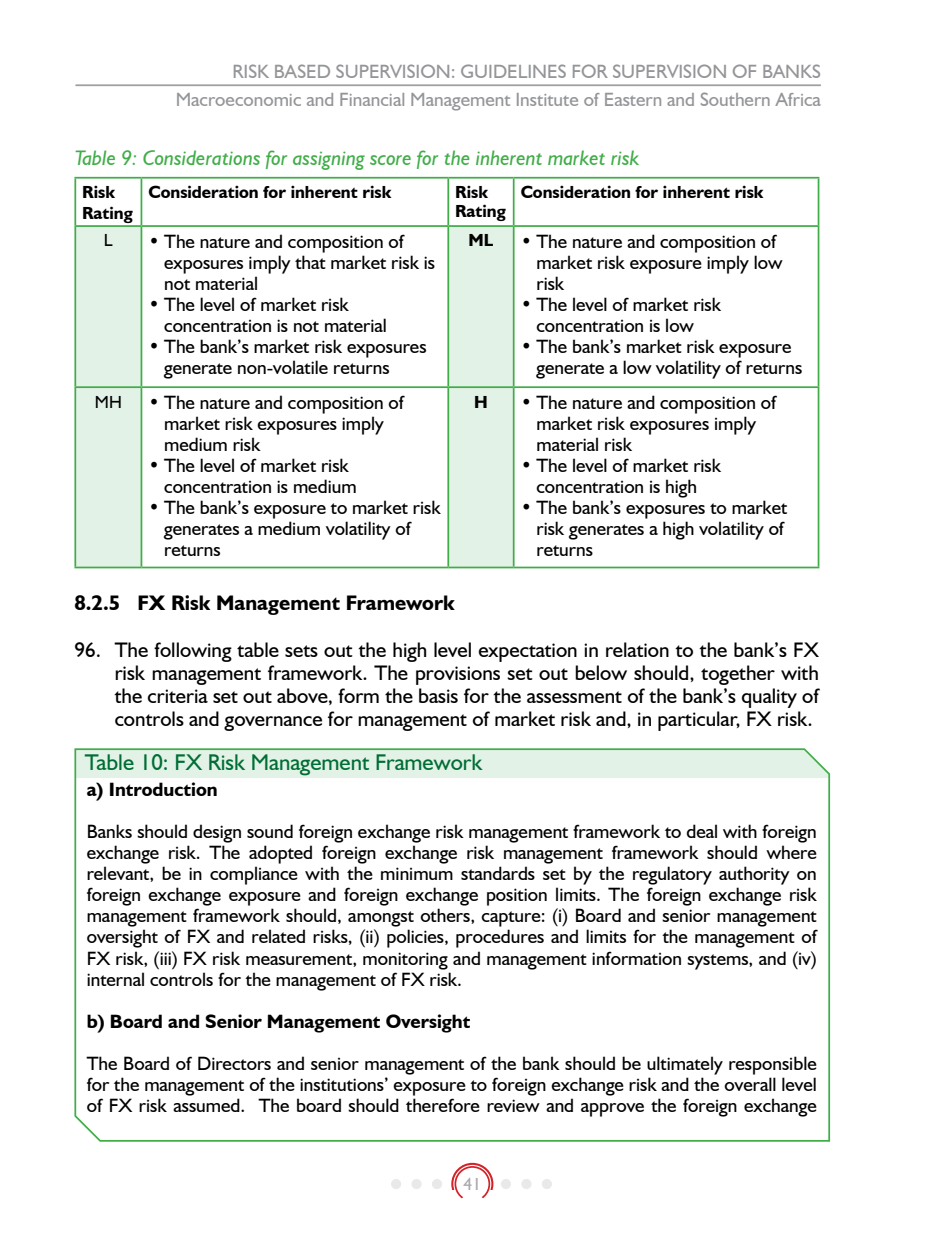
<style>
.page{position:relative;width:943px;height:1241px;background:#fff}
.page>*{position:absolute;margin:0;border:0;box-sizing:border-box;transform-origin:0 0}
.t1{font:22.75px "Humanist 521 BT";color:#006e34}
.t2{font:21px/23.1px "Humanist 521 BT";color:#000}
.t3{font:italic 21px "Humanist 521 BT";color:#41ad49}
.t4{font:700 21px "Humanist 521 BT";color:#000}
.t5{font:19.25px/21px "Humanist 521 BT";color:#000}
.t6{font:19.25px "Humanist 521 BT";color:#939598}
.t7{font:700 19.25px "Humanist 521 BT";color:#000}
.t8{font:700 17.5px/21px "Humanist 521 BT";color:#000}
.t9{font:17.5px "Humanist 521 BT";color:#000}
.t10{font:17.5px "Humanist 521 BT";color:#a7a9ac}
</style>
<div class="page">
<hr style="left:75px;top:84px;width:745px;height:2px;background:#9d9fa2">
<div style="left:451px;top:1162px;width:42px;height:42px;border:2px solid #d2232a;border-radius:50%"></div>
<div style="left:451px;top:1189px;width:44px;height:20px;background:#fff"></div>
<div style="left:391px;top:1178px;width:10px;height:10px;background:#e9e9ea;border-radius:50%"></div>
<div style="left:411px;top:1178px;width:10px;height:10px;background:#e9e9ea;border-radius:50%"></div>
<div style="left:432px;top:1178px;width:10px;height:10px;background:#e9e9ea;border-radius:50%"></div>
<div style="left:454px;top:1165px;width:36px;height:36px;border:2px solid #d2232a;border-radius:50%"></div>
<div style="left:501px;top:1178px;width:10px;height:10px;background:#e9e9ea;border-radius:50%"></div>
<div style="left:521px;top:1178px;width:10px;height:10px;background:#e9e9ea;border-radius:50%"></div>
<div style="left:542px;top:1178px;width:10px;height:10px;background:#e9e9ea;border-radius:50%"></div>
<svg style="left:456px;top:1187px;width:33px;height:14px"></svg>
<svg style="left:74px;top:748px;width:757px;height:394px"></svg>
<svg style="left:76px;top:227px;width:437px;height:339px"></svg>
<hr style="left:817px;top:227px;width:2px;height:159px;background:#41ad49">
<hr style="left:141px;top:177px;width:307px;height:1px;background:#41ad49">
<hr style="left:513px;top:177px;width:306px;height:1px;background:#41ad49">
<hr style="left:817px;top:178px;width:2px;height:47px;background:#41ad49">
<hr style="left:141px;top:225px;width:307px;height:2px;background:#41ad49">
<hr style="left:513px;top:225px;width:306px;height:2px;background:#41ad49">
<hr style="left:74px;top:177px;width:67px;height:1px;background:#41ad49">
<hr style="left:74px;top:178px;width:2px;height:47px;background:#41ad49">
<hr style="left:141px;top:178px;width:1px;height:47px;background:#41ad49">
<hr style="left:448px;top:177px;width:65px;height:1px;background:#41ad49">
<hr style="left:447px;top:178px;width:2px;height:47px;background:#41ad49">
<hr style="left:513px;top:178px;width:1px;height:47px;background:#41ad49">
<hr style="left:141px;top:386px;width:307px;height:2px;background:#41ad49">
<hr style="left:141px;top:566px;width:307px;height:2px;background:#41ad49">
<hr style="left:513px;top:386px;width:306px;height:2px;background:#41ad49">
<hr style="left:817px;top:388px;width:2px;height:178px;background:#41ad49">
<hr style="left:513px;top:566px;width:306px;height:2px;background:#41ad49">
<hr style="left:74px;top:225px;width:67px;height:2px;background:#41ad49">
<hr style="left:74px;top:227px;width:2px;height:159px;background:#41ad49">
<hr style="left:141px;top:227px;width:1px;height:159px;background:#41ad49">
<hr style="left:74px;top:386px;width:67px;height:2px;background:#41ad49">
<hr style="left:74px;top:388px;width:2px;height:178px;background:#41ad49">
<hr style="left:141px;top:388px;width:1px;height:178px;background:#41ad49">
<hr style="left:74px;top:566px;width:67px;height:2px;background:#41ad49">
<hr style="left:448px;top:225px;width:65px;height:2px;background:#41ad49">
<hr style="left:447px;top:227px;width:2px;height:159px;background:#41ad49">
<hr style="left:513px;top:227px;width:1px;height:159px;background:#41ad49">
<hr style="left:448px;top:386px;width:65px;height:2px;background:#41ad49">
<hr style="left:447px;top:388px;width:2px;height:178px;background:#41ad49">
<hr style="left:513px;top:388px;width:1px;height:178px;background:#41ad49">
<hr style="left:448px;top:566px;width:65px;height:2px;background:#41ad49">
<p class="t6" style="left:233px;top:59px;width:590px">RISK BASED SUPERVISION: GUIDELINES FOR SUPERVISION OF BANKS</p>
<p class="t6" style="left:176px;top:88px;width:646px">Macroeconomic and Financial Management Institute of Eastern and Southern Africa</p>
<p class="t3" style="left:74px;top:145px;width:566px">Table 9: Considerations for assigning score for the inherent market risk</p>
<p class="t8" style="left:82px;top:181px;width:52px">Risk<br>Rating</p>
<p class="t8" style="left:148px;top:181px;width:244px">Consideration for inherent risk</p>
<p class="t8" style="left:455px;top:182px;width:52px;line-height:19.2px">Risk<br>Rating</p>
<p class="t8" style="left:520px;top:181px;width:244px">Consideration for inherent risk</p>
<p class="t9" style="left:104px;top:229px;width:9px">L</p>
<p class="t5" style="left:164px;top:230px;width:272px;text-indent:-16px">• The nature and composition of exposures imply that market risk is not material</p>
<p class="t5" style="left:164px;top:293px;width:224px;text-indent:-16px">• The level of market risk concentration is not material</p>
<p class="t5" style="left:164px;top:335px;width:264px;text-indent:-16px">• The bank’s market risk exposures generate non-volatile returns</p>
<p class="t8" style="left:468px;top:229px;width:26px">ML</p>
<p class="t5" style="left:536px;top:230px;width:248px;text-indent:-16px">• The nature and composition of market risk exposure imply low risk</p>
<p class="t5" style="left:520px;top:293px;width:202px;text-align:center">• The level of market risk concentration is low</p>
<p class="t5" style="left:536px;top:335px;width:267px;text-indent:-16px">• The bank’s market risk exposure generate a low volatility of returns</p>
<p class="t9" style="left:95px;top:390px;width:14px">MH</p>
<p class="t5" style="left:164px;top:391px;width:242px;text-indent:-16px">• The nature and composition of market risk exposures imply medium risk</p>
<p class="t5" style="left:164px;top:454px;width:194px;text-indent:-16px">• The level of market risk concentration is medium</p>
<p class="t5" style="left:164px;top:496px;width:278px;text-indent:-16px">• The bank’s exposure to market risk generates a medium volatility of returns</p>
<p class="t8" style="left:474px;top:390px;width:15px">H</p>
<p class="t5" style="left:536px;top:391px;width:242px;text-indent:-16px">• The nature and composition of market risk exposures imply material risk</p>
<p class="t5" style="left:520px;top:454px;width:202px;text-align:center">• The level of market risk concentration is high</p>
<p class="t5" style="left:536px;top:496px;width:252px;text-indent:-16px">• The bank’s exposures to market risk generates a high volatility of returns</p>
<p class="t4" style="left:74px;top:590px;width:381px">8.2.5 FX Risk Management Framework</p>
<p class="t2" style="left:115px;top:637px;width:706px;text-indent:-40px">96. The following table sets out the high level expectation in relation to the bank’s FX risk management framework. The provisions set out below should, together with the criteria set out above, form the basis for the assessment of the bank’s quality of controls and governance for management of market risk and, in particular, FX risk.</p>
<p class="t1" style="left:85px;top:748px;width:399px">Table 10: FX Risk Management Framework</p>
<p class="t7" style="left:87px;top:777px;width:132px">a) Introduction</p>
<p class="t5" style="left:87px;top:820px;width:732px;text-align:justify">Banks should design sound foreign exchange risk management framework to deal with foreign exchange risk. The adopted foreign exchange risk management framework should where relevant, be in compliance with the minimum standards set by the regulatory authority on foreign exchange exposure and foreign exchange position limits. The foreign exchange risk management framework should, amongst others, capture: (i) Board and senior management oversight of FX and related risks, (ii) policies, procedures and limits for the management of FX risk, (iii) FX risk measurement, monitoring and management information systems, and (iv) internal controls for the management of FX risk.</p>
<p class="t7" style="left:87px;top:1008px;width:385px">b) Board and Senior Management Oversight</p>
<p class="t5" style="left:87px;top:1051px;width:731px;text-align:justify">The Board of Directors and senior management of the bank should be ultimately responsible for the management of the institutions’ exposure to foreign exchange risk and the overall level of FX risk assumed. The board should therefore review and approve the foreign exchange</p>
<p class="t10" style="left:463px;top:1172px;width:19px">41</p>
</div>
